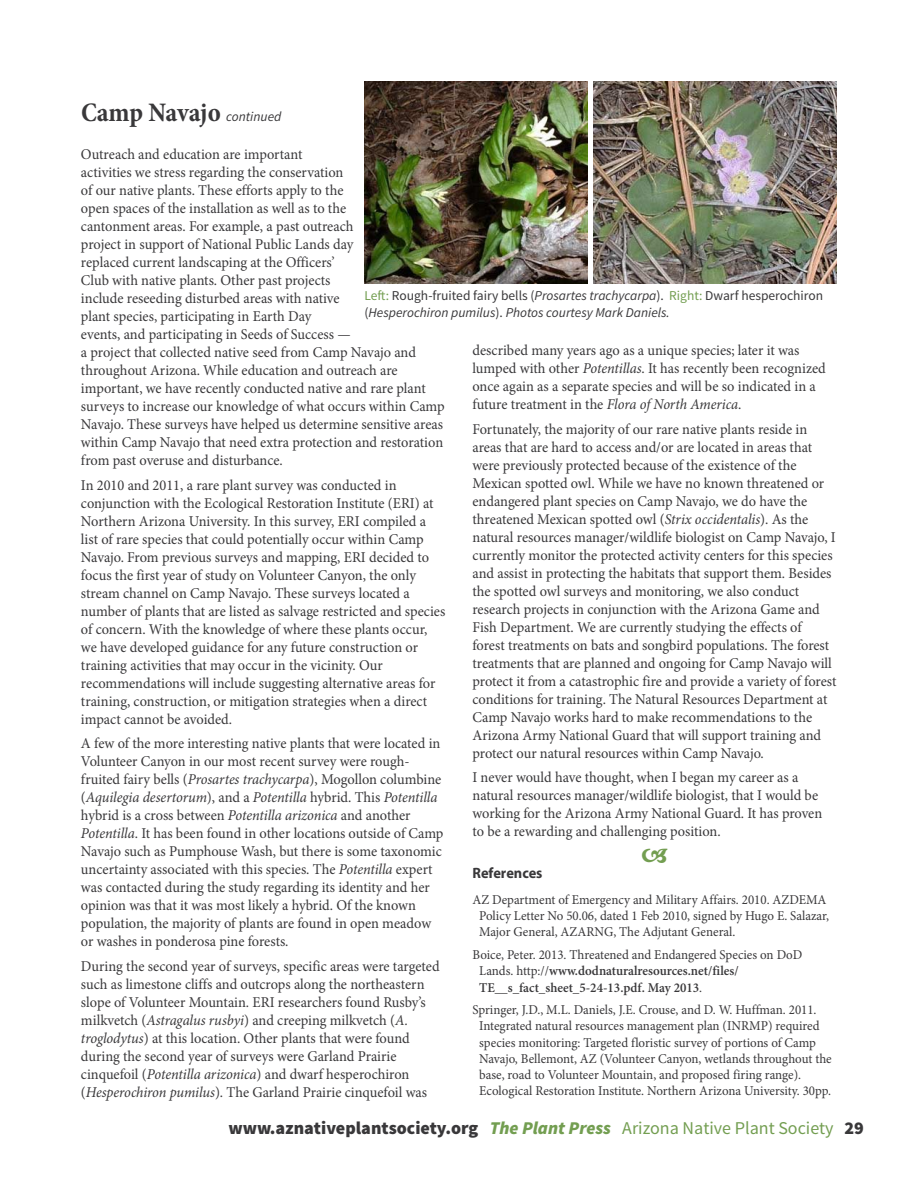
<style>
.page{position:relative;width:918px;height:1188px;background:#fff}
.page>*{position:absolute;margin:0;border:0;box-sizing:border-box;transform-origin:0 0}
.t1{font:700 condensed 27px "Minion Pro";letter-spacing:-.005em;color:#39383a}
.t2{font:900 18px "Source Sans Pro";color:#39383a}
.t3{font:15px/18px "Minion Pro";color:#39383a;scale:.96 1}
.t4{font:700 15px "Myriad Pro";color:#39383a;scale:.96 1}
.t5{font:13.5px/16.2px "Minion Pro";color:#39383a;scale:.96 1}
.t6{font:600 13.5px/16.2px "Minion Pro";color:#39383a;scale:.96 1}
.t7{font:italic 13.5px/16.2px "Source Sans Pro";color:#39383a}
.s1{font-family:"Source Sans Pro";font-weight:400;font-style:italic;font-stretch:normal;font-size:13.5px}
.s2{font-style:italic}
.s3{font-style:normal;color:#739e51}
.s4{font-style:normal}
.s5{font-weight:400}
.s6{font-style:italic;color:#739e51}
.s7{font-weight:400;color:#739e51}
</style>
<div class="page">
<img style="left:364px;top:81px;width:223px;height:202px">
<img style="left:594px;top:81px;width:243px;height:202px">
<h1 class="t1" style="left:81px;top:101px;width:202px">Camp Navajo <span class="s1">continued</span></h1>
<p class="t3" style="left:81px;top:147px;width:380px">Outreach and education are important<br>activities we stress regarding the conservation<br>of our native plants. These efforts apply to the<br>open spaces of the installation as well as to the<br>cantonment areas. For example, a past outreach<br>project in support of National Public Lands day<br>replaced current landscaping at the Officers’<br>Club with native plants. Other past projects<br>include reseeding disturbed areas with native<br>plant species, participating in Earth Day<br>events, and participating in Seeds of Success —<br>a project that collected native seed from Camp Navajo and throughout Arizona. While education and outreach are important, we have recently conducted native and rare plant surveys to increase our knowledge of what occurs within Camp Navajo. These surveys have helped us determine sensitive areas within Camp Navajo that need extra protection and restoration from past overuse and disturbance.</p>
<p class="t3" style="left:81px;top:477px;width:381px">In 2010 and 2011, a rare plant survey was conducted in conjunction with the Ecological Restoration Institute (ERI) at Northern Arizona University. In this survey, ERI compiled a list of rare species that could potentially occur within Camp Navajo. From previous surveys and mapping, ERI decided to focus the first year of study on Volunteer Canyon, the only stream channel on Camp Navajo. These surveys located a number of plants that are listed as salvage restricted and species of concern. With the knowledge of where these plants occur, we have developed guidance for any future construction or training activities that may occur in the vicinity. Our recommendations will include suggesting alternative areas for training, construction, or mitigation strategies when a direct impact cannot be avoided.</p>
<p class="t3" style="left:81px;top:736px;width:379px">A few of the more interesting native plants that were located in Volunteer Canyon in our most recent survey were rough&shy;fruited fairy bells (<span class="s2">Prosartes trachycarpa</span>), Mogollon columbine (<span class="s2">Aquilegia desertorum</span>), and a <span class="s2">Potentilla</span> hybrid. This <span class="s2">Potentilla </span>hybrid is a cross between <span class="s2">Potentilla arizonica</span> and another <span class="s2">Potentilla</span>. It has been found in other locations outside of Camp Navajo such as Pumphouse Wash, but there is some taxonomic uncertainty associated with this species. The <span class="s2">Potentilla</span> expert was contacted during the study regarding its identity and her opinion was that it was most likely a hybrid. Of the known population, the majority of plants are found in open meadow or washes in ponderosa pine forests.</p>
<p class="t3" style="left:81px;top:958px;width:375px">During the second year of surveys, specific areas were targeted such as limestone cliffs and outcrops along the northeastern slope of Volunteer Mountain. ERI researchers found Rusby’s milkvetch (<span class="s2">Astragalus rusbyi</span>) and creeping milkvetch (<span class="s2">A. troglodytus</span>) at this location. Other plants that were found during the second year of surveys were Garland Prairie cinquefoil (<span class="s2">Potentilla arizonica</span>) and dwarf hesperochiron (<span class="s2">Hesperochiron pumilus</span>). The Garland Prairie cinquefoil was</p>
<p class="t7" style="left:364px;top:289px;width:460px"><span class="s3">Left:</span> <span class="s4">Rough-fruited fairy bells (</span>Prosartes trachycarpa<span class="s4">).</span> <span class="s3">Right:</span> <span class="s4">Dwarf hesperochiron (</span>Hesperochiron pumilus<span class="s4">).</span> Photos courtesy Mark Daniels.</p>
<p class="t3" style="left:472px;top:343px;width:370px">described many years ago as a unique species; later it was lumped with other <span class="s2">Potentillas</span>. It has recently been recognized once again as a separate species and will be so indicated in a future treatment in the <span class="s2">Flora of North America</span>.</p>
<p class="t3" style="left:472px;top:421px;width:381px">Fortunately, the majority of our rare native plants reside in areas that are hard to access and/or are located in areas that were previously protected because of the existence of the Mexican spotted owl. While we have no known threatened or endangered plant species on Camp Navajo, we do have the threatened Mexican spotted owl (<span class="s2">Strix occidentalis</span>). As the natural resources manager/wildlife biologist on Camp Navajo, I currently monitor the protected activity centers for this species and assist in protecting the habitats that support them. Besides the spotted owl surveys and monitoring, we also conduct research projects in conjunction with the Arizona Game and Fish Department. We are currently studying the effects of forest treatments on bats and songbird populations. The forest treatments that are planned and ongoing for Camp Navajo will protect it from a catastrophic fire and provide a variety of forest conditions for training. The Natural Resources Department at Camp Navajo works hard to make recommendations to the Arizona Army National Guard that will support training and protect our natural resources within Camp Navajo.</p>
<p class="t3" style="left:472px;top:770px;width:366px">I never would have thought, when I began my career as a natural resources manager/wildlife biologist, that I would be working for the Arizona Army National Guard. It has proven to be a rewarding and challenging position.</p>
<p class="t4" style="left:472px;top:867px;width:75px">References</p>
<p class="t5" style="left:479px;top:893px;width:366px;text-indent:-7px">AZ Department of Emergency and Military Affairs. 2010. AZDEMA<br>Policy Letter No 50.06, dated 1 Feb 2010, signed by Hugo E. Salazar,<br>Major General, AZARNG, The Adjutant General.</p>
<p class="t6" style="left:479px;top:948px;width:338px;text-indent:-7px"><span class="s5">Boice, Peter. 2013. Threatened and Endangered Species on DoD<br>Lands. http://</span>www.dodnaturalresources.net/files/<br>TE__s_fact_sheet_5-24-13.pdf. May 2013<span class="s5">.</span></p>
<p class="t5" style="left:479px;top:1003px;width:369px;text-indent:-7px">Springer, J.D., M.L. Daniels, J.E. Crouse, and D. W. Huffman. 2011.<br>Integrated natural resources management plan (INRMP) required species monitoring: Targeted floristic survey of portions of Camp Navajo, Bellemont, AZ (Volunteer Canyon, wetlands throughout the base, road to Volunteer Mountain, and proposed firing range).<br>Ecological Restoration Institute. Northern Arizona University. 30pp.</p>
<p class="t2" style="left:228px;top:1117px;width:637px">www.aznativeplantsociety.org <span class="s6">The Plant Press</span> <span class="s7">Arizona Native Plant Society</span> 29</p>
</div>
